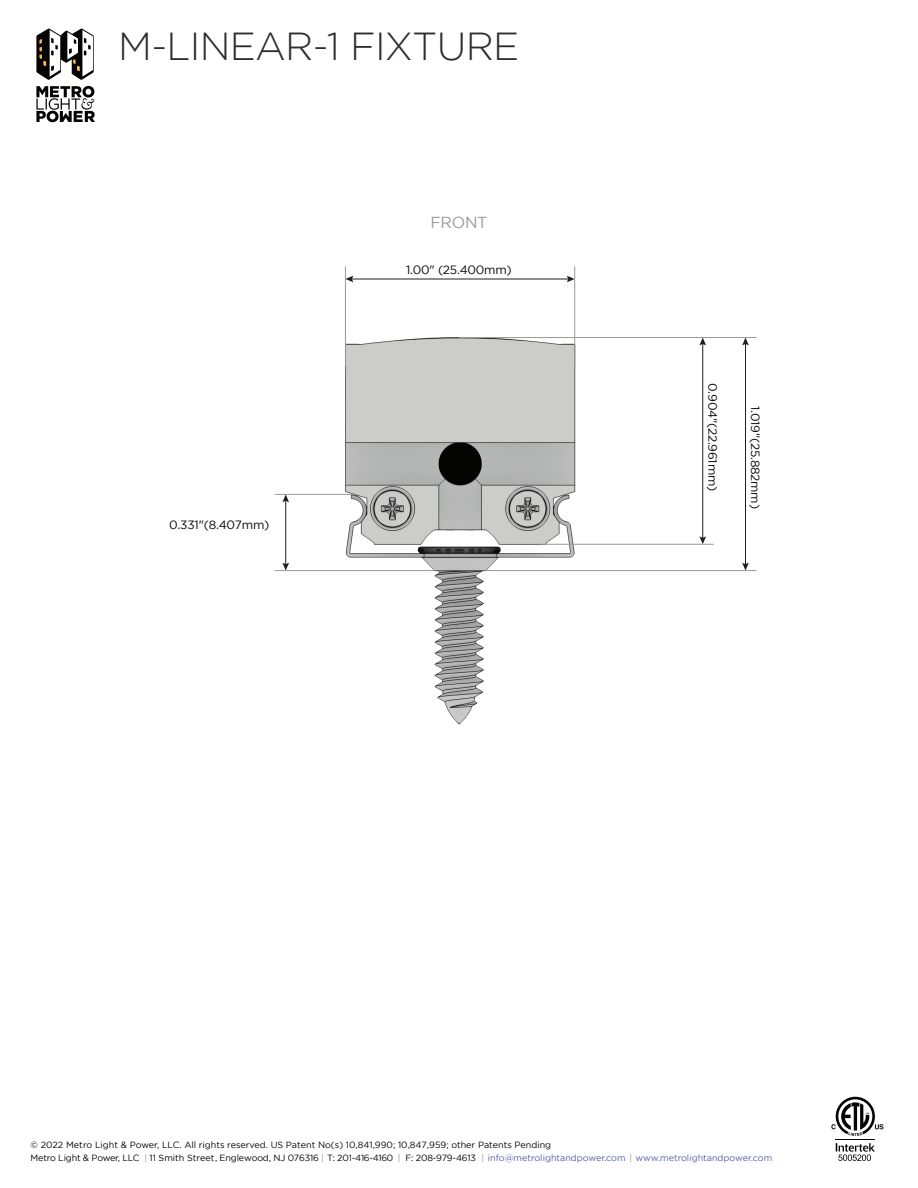
<style>
.page{position:relative;width:918px;height:1188px;background:#fff}
.page>*{position:absolute;margin:0;border:0;box-sizing:border-box;transform-origin:0 0}
.t1{font:300 39px "Gotham";letter-spacing:-.02em;color:#2e2e2e}
.t2{font:15.9px "Gotham";letter-spacing:-.02em;color:#999}
.t3{font:12px "Gotham";letter-spacing:-.02em;color:#040503}
.t4{font:9px/12.8px "Gotham";color:#040503}
.s1{color:#989898}
.s2{color:#5061ac}
</style>
<div class="page">
<img style="left:318px;top:320px;width:281px;height:405px">
<hr style="left:351px;top:279px;width:218px;height:1px;background:#201d1e">
<svg style="left:567px;top:276px;width:7px;height:6px"></svg>
<svg style="left:346px;top:276px;width:7px;height:6px"></svg>
<hr style="left:745px;top:343px;width:1px;height:222px;background:#201d1e">
<svg style="left:742px;top:563px;width:7px;height:7px"></svg>
<svg style="left:742px;top:338px;width:7px;height:7px"></svg>
<hr style="left:459px;top:337px;width:298px;height:1px;background:#999">
<hr style="left:486px;top:570px;width:271px;height:1px;background:#999">
<hr style="left:285px;top:500px;width:1px;height:65px;background:#201d1e">
<svg style="left:282px;top:495px;width:7px;height:7px"></svg>
<svg style="left:282px;top:563px;width:7px;height:7px"></svg>
<hr style="left:275px;top:570px;width:160px;height:1px;background:#999">
<hr style="left:275px;top:494px;width:80px;height:1px;background:#999">
<hr style="left:702px;top:343px;width:1px;height:196px;background:#201d1e">
<svg style="left:699px;top:536px;width:7px;height:8px"></svg>
<svg style="left:699px;top:338px;width:7px;height:7px"></svg>
<hr style="left:541px;top:544px;width:173px;height:1px;background:#999">
<hr style="left:574px;top:266px;width:1px;height:100px;background:#999">
<hr style="left:345px;top:266px;width:1px;height:100px;background:#999">
<hr style="left:836px;top:1139px;width:39px;height:1px;background:#040503">
<svg style="left:831px;top:1097px;width:52px;height:39px"></svg>
<svg style="left:836px;top:1143px;width:39px;height:18px"></svg>
<svg style="left:36px;top:28px;width:59px;height:94px"></svg>
<h1 class="t1" style="left:118px;top:25px;width:402px">M-LINEAR-1 FIXTURE</h1>
<h3 class="t3" style="left:169px;top:518px;width:102px">0.331"(8.407mm)</h3>
<h2 class="t2" style="left:430px;top:213px;width:59px">FRONT</h2>
<h3 class="t3" style="left:406px;top:264px;width:107px">1.00" (25.400mm)</h3>
<h3 class="t3" style="left:719px;top:383px;width:110px;rotate:90deg">0.904"(22.961mm)</h3>
<h3 class="t3" style="left:762px;top:406px;width:104px;rotate:90deg">1.019"(25.882mm)</h3>
<p class="t4" style="left:31px;top:1139px;width:743px">© 2022 Metro Light &amp; Power, LLC. All rights reserved. US Patent No(s) 10,841,990; 10,847,959; other Patents Pending<br>Metro Light &amp; Power, LLC <span class="s1">|</span> 11 Smith Street, Englewood, NJ 076316 <span class="s1">|</span> T: 201-416-4160 <span class="s1">|</span> F: 208-979-4613 <span class="s1">|</span> <span class="s2">info@metrolightandpower.com</span> <span class="s1">|</span> <span class="s2">www.metrolightandpower.com</span></p>
</div>
